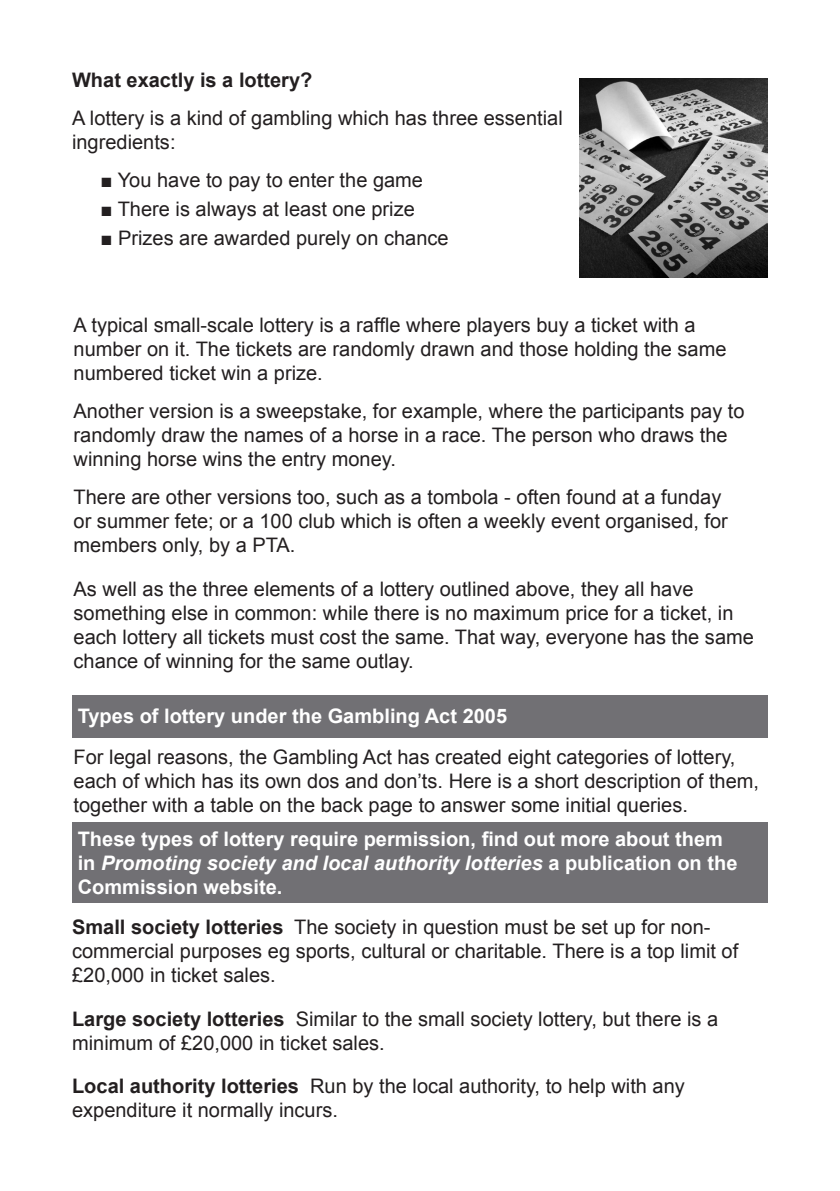
<style>
.page{position:relative;width:840px;height:1191px;background:#fff}
.page>*{position:absolute;margin:0;border:0;box-sizing:border-box;transform-origin:0 0}
.t1{font:20px/24px "Arial";color:#231f20}
.t2{font:700 20px/24px "Arial";color:#fff}
.t3{font:700 20px "Arial";color:#231f20}
.s1{font-style:italic}
.s2{font-weight:700}
</style>
<div class="page">
<img style="left:579px;top:78px;width:188px;height:199px">
<div style="left:72px;top:822px;width:695px;height:81px;background:#717074"></div>
<div style="left:72px;top:694px;width:695px;height:43px;background:#717074"></div>
<p class="t3" style="left:72px;top:66px;width:242px">What exactly is a lottery?</p>
<p class="t1" style="left:72px;top:106px;width:492px">A lottery is a kind of gambling which has three essential ingredients:</p>
<p class="t1" style="left:100px;top:169px;width:324px">■ You have to pay to enter the game</p>
<p class="t1" style="left:100px;top:197px;width:316px">■ There is always at least one prize</p>
<p class="t1" style="left:100px;top:226px;width:349px">■ Prizes are awarded purely on chance</p>
<p class="t1" style="left:74px;top:313px;width:654px">A typical small-scale lottery is a raffle where players buy a ticket with a number on it. The tickets are randomly drawn and those holding the same numbered ticket win a prize.</p>
<p class="t1" style="left:74px;top:399px;width:672px">Another version is a sweepstake, for example, where the participants pay to randomly draw the names of a horse in a race. The person who draws the winning horse wins the entry money.</p>
<p class="t1" style="left:74px;top:485px;width:655px">There are other versions too, such as a tombola - often found at a funday or summer fete; or a 100 club which is often a weekly event organised, for members only, by a PTA.</p>
<p class="t1" style="left:74px;top:577px;width:681px">As well as the three elements of a lottery outlined above, they all have something else in common: while there is no maximum price for a ticket, in each lottery all tickets must cost the same. That way, everyone has the same chance of winning for the same outlay.</p>
<p class="t2" style="left:78px;top:705px;width:430px">Types of lottery under the Gambling Act 2005</p>
<p class="t1" style="left:74px;top:745px;width:686px">For legal reasons, the Gambling Act has created eight categories of lottery, each of which has its own dos and don’ts. Here is a short description of them, together with a table on the back page to answer some initial queries.</p>
<p class="t2" style="left:78px;top:827px;width:660px">These types of lottery require permission, find out more about them in <span class="s1">Promoting society and local authority lotteries</span> a publication on the<br>Commission website.</p>
<p class="t1" style="left:72px;top:915px;width:667px"><span class="s2">Small society lotteries</span> The society in question must be set up for non&shy;commercial purposes eg sports, cultural or charitable. There is a top limit of £20,000 in ticket sales.</p>
<p class="t1" style="left:72px;top:1006px;width:647px"><span class="s2">Large society lotteries</span> Similar to the small society lottery, but there is a minimum of £20,000 in ticket sales.</p>
<p class="t1" style="left:72px;top:1074px;width:614px"><span class="s2">Local authority lotteries</span> Run by the local authority, to help with any expenditure it normally incurs.</p>
</div>
